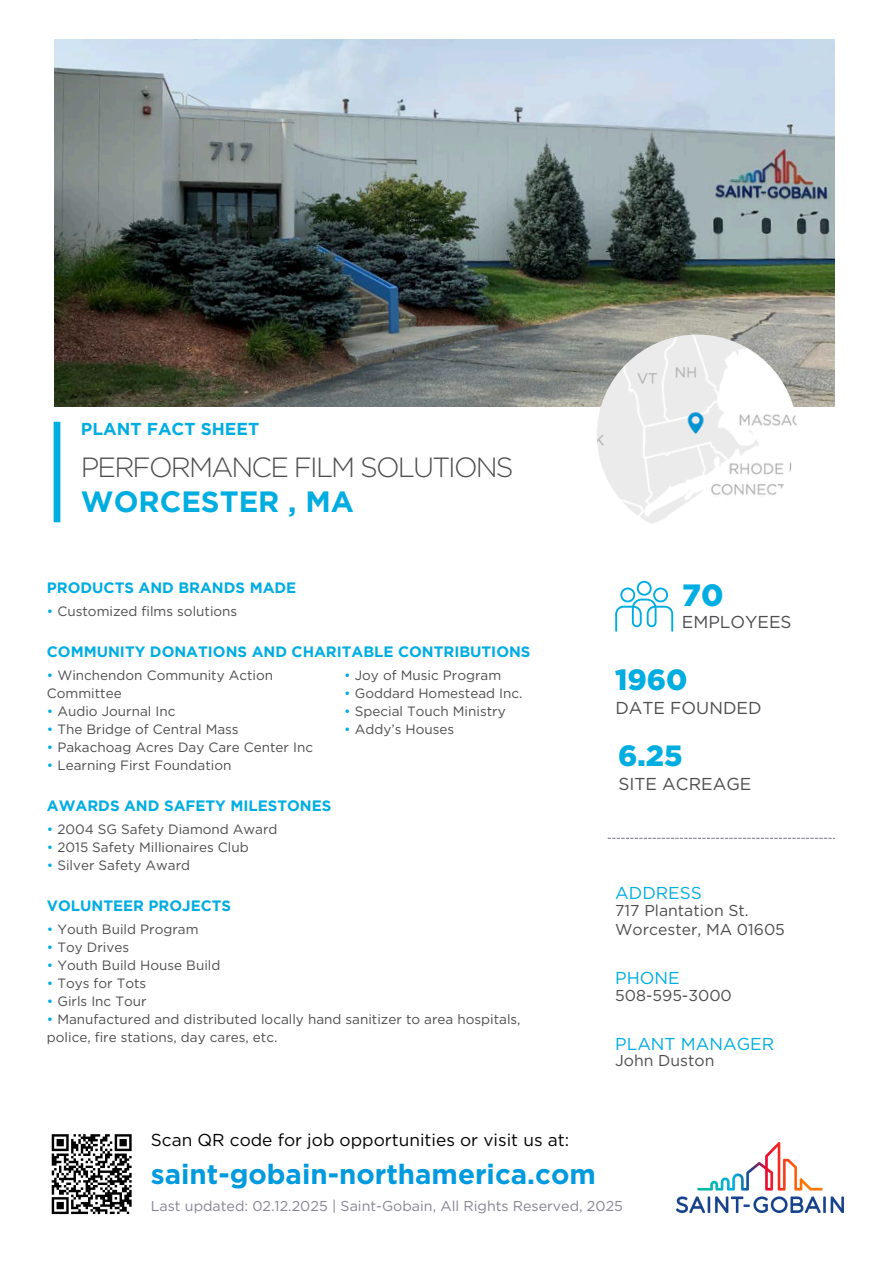
<style>
.page{position:relative;width:894px;height:1264px;background:#fff}
.page>*{position:absolute;margin:0;border:0;box-sizing:border-box;transform-origin:0 0}
.t1{font:900 30.75px "Gotham";color:#00ade1}
.t2{font:700 29.25px "Gotham";color:#00ade1}
.t3{font:900 29.25px "Gotham";color:#00ade1}
.t4{font:700 27.75px "Gotham";color:#009ade}
.t5{font:300 27.75px "Gotham";letter-spacing:-.065em;color:#4d4d4f}
.t6{font:17.25px "Gotham";color:#000}
.t7{font:17.25px "Gotham";color:#4d4d4f}
.t8{font:17.25px "Gotham";color:#00ade1}
.t9{font:700 17.25px "Gotham";color:#00ade1}
.t10{font:15.75px/19.2px "Gotham";color:#4d4d4f}
.t11{font:700 15px "Gotham";color:#00ade1}
.t12{font:14.25px "Gotham";color:#868492}
.t13{font:13.5px/18px "Gotham";color:#4d4d4f}
.s1{color:#00ade1}
</style>
<div class="page">
<img style="left:55px;top:40px;width:779px;height:366px">
<img style="left:596px;top:334px;width:201px;height:201px;border-radius:50%">
<div style="left:54px;top:422px;width:6px;height:100px;background:#00ade1"></div>
<svg style="left:51px;top:1134px;width:81px;height:81px"></svg>
<img style="left:676px;top:1142px;width:167px;height:70px">
<svg style="left:615px;top:581px;width:58px;height:50px"></svg>
<svg style="left:608px;top:837px;width:226px;height:1px"></svg>
<h2 class="t9" style="left:81px;top:423px;width:180px">PLANT FACT SHEET</h2>
<p class="t5" style="left:81px;top:451px;width:434px">PERFORMANCE FILM SOLUTIONS</p>
<p class="t2" style="left:81px;top:490px;width:274px">WORCESTER , MA</p>
<p class="t11" style="left:47px;top:582px;width:251px">PRODUCTS AND BRANDS MADE</p>
<p class="t13" style="left:47px;top:602px;width:192px"><span class="s1">•</span> Customized films solutions</p>
<h5 class="t11" style="left:47px;top:646px;width:485px">COMMUNITY DONATIONS AND CHARITABLE CONTRIBUTIONS</h5>
<h3 class="t13" style="left:47px;top:665px;width:228px"><span class="s1">•</span> Winchendon Community Action<br>Committee</h3>
<h5 class="t13" style="left:47px;top:701px;width:130px"><span class="s1">•</span> Audio Journal Inc</h5>
<p class="t13" style="left:47px;top:719px;width:193px"><span class="s1">•</span> The Bridge of Central Mass</p>
<h5 class="t13" style="left:47px;top:737px;width:268px"><span class="s1">•</span> Pakachoag Acres Day Care Center Inc</h5>
<h6 class="t13" style="left:47px;top:755px;width:186px"><span class="s1">•</span> Learning First Foundation</h6>
<h5 class="t13" style="left:344px;top:665px;width:158px"><span class="s1">•</span> Joy of Music Program</h5>
<h6 class="t13" style="left:344px;top:683px;width:180px"><span class="s1">•</span> Goddard Homestead Inc.</h6>
<h5 class="t13" style="left:344px;top:701px;width:163px"><span class="s1">•</span> Special Touch Ministry</h5>
<h6 class="t13" style="left:344px;top:719px;width:111px"><span class="s1">•</span> Addy’s Houses</h6>
<p class="t11" style="left:47px;top:799px;width:286px">AWARDS AND SAFETY MILESTONES</p>
<p class="t13" style="left:47px;top:820px;width:232px"><span class="s1">•</span> 2004 SG Safety Diamond Award</p>
<p class="t13" style="left:47px;top:838px;width:203px"><span class="s1">•</span> 2015 Safety Millionaires Club</p>
<p class="t13" style="left:47px;top:856px;width:145px"><span class="s1">•</span> Silver Safety Award</p>
<p class="t11" style="left:47px;top:899px;width:186px">VOLUNTEER PROJECTS</p>
<p class="t13" style="left:47px;top:919px;width:153px"><span class="s1">•</span> Youth Build Program</p>
<p class="t13" style="left:47px;top:937px;width:84px"><span class="s1">•</span> Toy Drives</p>
<p class="t13" style="left:47px;top:955px;width:175px"><span class="s1">•</span> Youth Build House Build</p>
<p class="t13" style="left:47px;top:973px;width:101px"><span class="s1">•</span> Toys for Tots</p>
<h5 class="t13" style="left:47px;top:991px;width:101px"><span class="s1">•</span> Girls Inc Tour</h5>
<h3 class="t13" style="left:47px;top:1009px;width:475px"><span class="s1">•</span> Manufactured and distributed locally hand sanitizer to area hospitals, police, fire stations, day cares, etc.</h3>
<p class="t1" style="left:682px;top:576px;width:43px">70</p>
<h4 class="t7" style="left:681px;top:612px;width:111px">EMPLOYEES</h4>
<p class="t3" style="left:615px;top:661px;width:74px">1960</p>
<p class="t7" style="left:615px;top:697px;width:148px">DATE FOUNDED</p>
<p class="t3" style="left:618px;top:737px;width:66px">6.25</p>
<p class="t7" style="left:618px;top:773px;width:134px">SITE ACREAGE</p>
<p class="t8" style="left:615px;top:882px;width:88px">ADDRESS</p>
<p class="t10" style="left:615px;top:900px;width:171px">717 Plantation St.<br>Worcester, MA 01605</p>
<p class="t8" style="left:615px;top:967px;width:66px">PHONE</p>
<p class="t10" style="left:615px;top:985px;width:118px">508-595-3000</p>
<p class="t8" style="left:615px;top:1032px;width:160px">PLANT MANAGER</p>
<p class="t10" style="left:615px;top:1051px;width:101px">John Duston</p>
<h1 class="t6" style="left:151px;top:1129px;width:420px">Scan QR code for job opportunities or visit us at:</h1>
<p class="t4" style="left:151px;top:1157px;width:446px">saint-gobain-northamerica.com</p>
<p class="t12" style="left:151px;top:1197px;width:473px">Last updated: 02.12.2025 | Saint-Gobain, All Rights Reserved, 2025</p>
</div>
